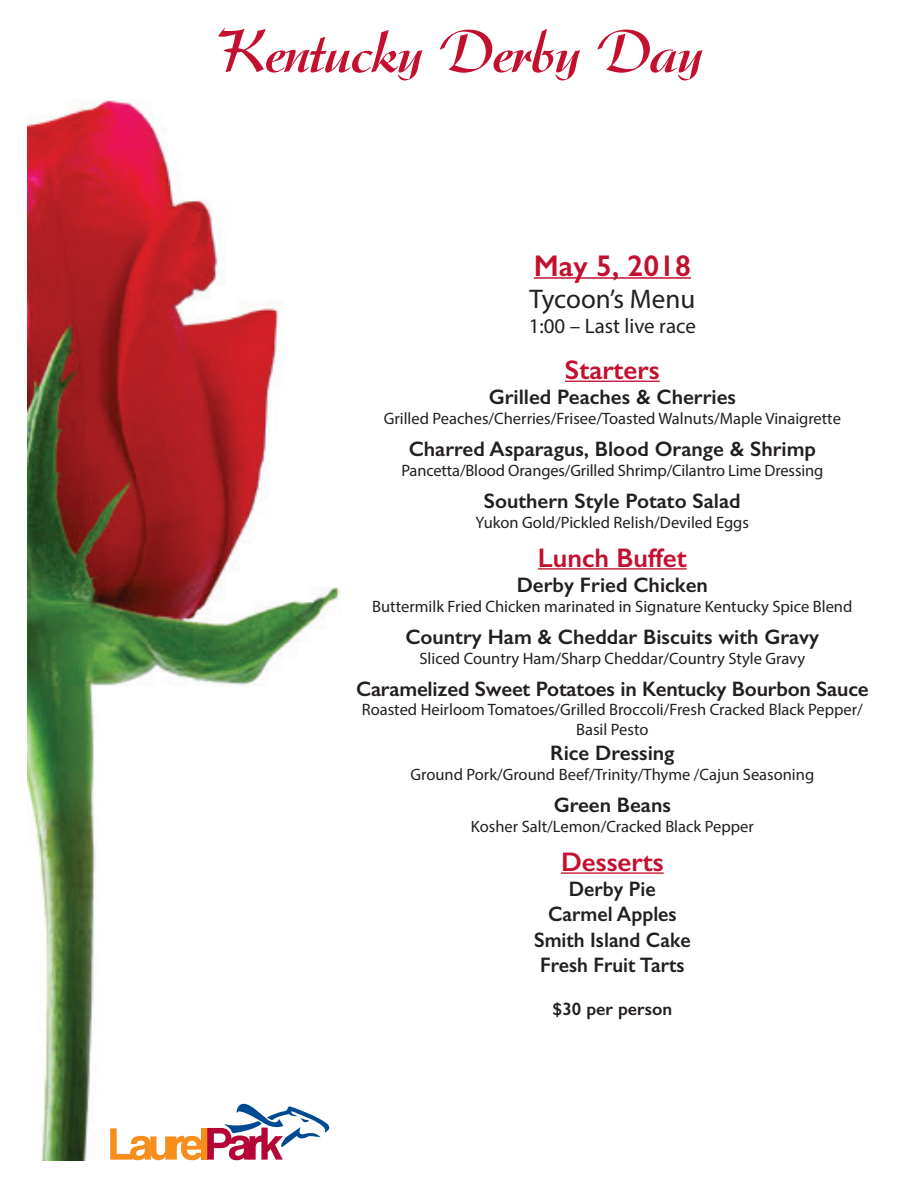
<style>
.page{position:relative;width:918px;height:1188px;background:#fff}
.page>*{position:absolute;margin:0;border:0;box-sizing:border-box;transform-origin:0 0}
.t1{font:500 60px "Arkona";color:#c3102f}
.t2{font:600 30px "Gill Sans";color:#c3102f}
.t3{font:600 27px "Gill Sans";color:#c3102f}
.t4{font:27px "Myriad Pro";color:#231f20}
.t5{font:600 21px "Gill Sans";color:#231f20}
.t6{font:600 21px "Gill Sans";color:#231f20;scale:.95 1}
.t7{font:21px "Myriad Pro";color:#231f20}
.t8{font:600 18px "Gill Sans";color:#231f20}
.t9{font:16.5px/19.8px "Myriad Pro";color:#231f20;text-align:center}
</style>
<div class="page">
<img style="left:28px;top:100px;width:313px;height:1060px">
<hr style="left:534px;top:277px;width:157px;height:2px;background:#c3102f">
<hr style="left:565px;top:381px;width:95px;height:1px;background:#c3102f">
<hr style="left:538px;top:568px;width:149px;height:2px;background:#c3102f">
<hr style="left:561px;top:872px;width:103px;height:2px;background:#c3102f">
<svg style="left:110px;top:1103px;width:220px;height:57px"></svg>
<p class="t1" style="left:216px;top:17px;width:488px">Kentucky Derby Day</p>
<p class="t2" style="left:534px;top:247px;width:159px">May 5, 2018</p>
<p class="t4" style="left:529px;top:282px;width:167px">Tycoon’s Menu</p>
<p class="t7" style="left:529px;top:313px;width:169px">1:00 – Last live race</p>
<p class="t3" style="left:565px;top:354px;width:96px">Starters</p>
<p class="t5" style="left:489px;top:385px;width:249px">Grilled Peaches &amp; Cherries</p>
<p class="t9" style="left:384px;top:409px;width:459px">Grilled Peaches/Cherries/Frisee/Toasted Walnuts/Maple Vinaigrette</p>
<p class="t5" style="left:409px;top:436px;width:409px">Charred Asparagus, Blood Orange &amp; Shrimp</p>
<p class="t9" style="left:401px;top:460px;width:423px">Pancetta/Blood Oranges/Grilled Shrimp/Cilantro Lime Dressing</p>
<p class="t5" style="left:484px;top:488px;width:258px">Southern Style Potato Salad</p>
<p class="t9" style="left:476px;top:512px;width:275px">Yukon Gold/Pickled Relish/Deviled Eggs</p>
<p class="t3" style="left:538px;top:541px;width:150px">Lunch Buffet</p>
<p class="t5" style="left:517px;top:572px;width:193px">Derby Fried Chicken</p>
<p class="t9" style="left:372px;top:596px;width:482px">Buttermilk Fried Chicken marinated in Signature Kentucky Spice Blend</p>
<p class="t5" style="left:405px;top:624px;width:415px">Country Ham &amp; Cheddar Biscuits with Gravy</p>
<p class="t9" style="left:419px;top:648px;width:387px">Sliced Country Ham/Sharp Cheddar/Country Style Gravy</p>
<p class="t5" style="left:356px;top:676px;width:514px">Caramelized Sweet Potatoes in Kentucky Bourbon Sauce</p>
<p class="t9" style="left:362px;top:700px;width:503px">Roasted Heirloom Tomatoes/Grilled Broccoli/Fresh Cracked Black Pepper/<br>Basil Pesto</p>
<p class="t5" style="left:550px;top:741px;width:126px">Rice Dressing</p>
<p class="t9" style="left:410px;top:764px;width:405px">Ground Pork/Ground Beef/Trinity/Thyme /Cajun Seasoning</p>
<p class="t5" style="left:554px;top:792px;width:119px">Green Beans</p>
<p class="t9" style="left:471px;top:816px;width:284px">Kosher Salt/Lemon/Cracked Black Pepper</p>
<p class="t3" style="left:561px;top:846px;width:104px">Desserts</p>
<p class="t6" style="left:569px;top:876px;width:93px">Derby Pie</p>
<p class="t6" style="left:548px;top:902px;width:137px">Carmel Apples</p>
<p class="t6" style="left:534px;top:927px;width:166px">Smith Island Cake</p>
<p class="t6" style="left:540px;top:952px;width:154px">Fresh Fruit Tarts</p>
<p class="t8" style="left:553px;top:998px;width:121px">$30 per person</p>
</div>
